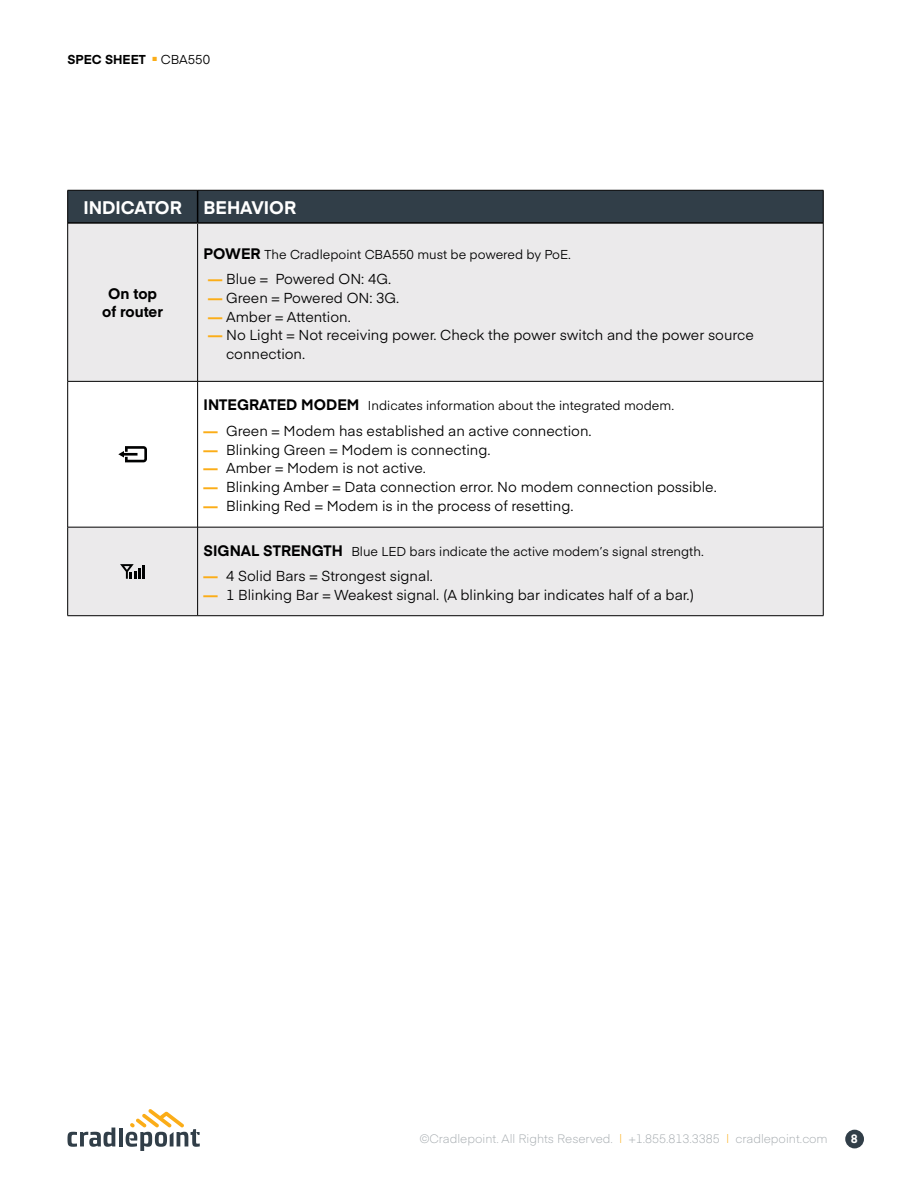
<style>
.page{position:relative;width:918px;height:1188px;background:#fff}
.page>*{position:absolute;margin:0;border:0;box-sizing:border-box;transform-origin:0 0}
.t1{font:700 18px "Eina 01";color:#fff}
.t2{font:700 15px/18px "Eina 01";color:#000;text-align:center}
.t3{font:14.25px/18.8px "Eina 01";color:#000}
.t4{font:12.75px "Eina 01";color:#000}
.t5{font:700 12.75px "Eina 01";color:#000}
.t6{font:300 12px "Eina 01";color:#a3a9ad}
.t7{font:700 12px "Eina 01";color:#fff}
.s1{font-weight:400}
.s2{font-weight:700;font-size:15px}
.s3{font-weight:700;color:#fbad18}
.s4{color:#fbad18}
</style>
<div class="page">
<div style="left:845px;top:1130px;width:19px;height:18px;background:#313e48;border-radius:50%"></div>
<svg style="left:68px;top:1128px;width:47px;height:19px"></svg>
<hr style="left:119px;top:1128px;width:4px;height:18px;background:#313e48">
<svg style="left:126px;top:1109px;width:74px;height:42px"></svg>
<div style="left:68px;top:191px;width:755px;height:31px;background:#313e48"></div>
<svg style="left:68px;top:224px;width:755px;height:391px;fill:#ebeaeb"></svg>
<hr style="left:68px;top:190px;width:130px;height:1px;background:#000">
<hr style="left:67px;top:190px;width:1px;height:33px;background:#000">
<hr style="left:198px;top:190px;width:625px;height:1px;background:#000">
<hr style="left:823px;top:190px;width:1px;height:33px;background:#000">
<hr style="left:197px;top:190px;width:1px;height:32px;background:#000">
<hr style="left:68px;top:222px;width:130px;height:2px;background:#000">
<hr style="left:198px;top:222px;width:625px;height:2px;background:#000">
<hr style="left:67px;top:223px;width:1px;height:158px;background:#000">
<hr style="left:68px;top:381px;width:130px;height:1px;background:#000">
<hr style="left:67px;top:382px;width:1px;height:145px;background:#000">
<hr style="left:68px;top:527px;width:130px;height:1px;background:#000">
<hr style="left:67px;top:527px;width:1px;height:89px;background:#000">
<hr style="left:68px;top:615px;width:130px;height:1px;background:#000">
<hr style="left:197px;top:224px;width:1px;height:157px;background:#000">
<hr style="left:823px;top:223px;width:1px;height:158px;background:#000">
<hr style="left:198px;top:381px;width:625px;height:1px;background:#000">
<hr style="left:197px;top:382px;width:1px;height:145px;background:#000">
<hr style="left:823px;top:382px;width:1px;height:145px;background:#000">
<hr style="left:198px;top:527px;width:625px;height:1px;background:#000">
<hr style="left:197px;top:527px;width:1px;height:89px;background:#000">
<hr style="left:823px;top:527px;width:1px;height:89px;background:#000">
<hr style="left:198px;top:615px;width:625px;height:1px;background:#000">
<svg style="left:118px;top:446px;width:29px;height:16px"></svg>
<svg style="left:120px;top:564px;width:25px;height:15px"></svg>
<p class="t5" style="left:68px;top:50px;width:144px">SPEC SHEET <sup>■</sup> <span class="s1">CBA550</span></p>
<p class="t1" style="left:83px;top:194px;width:214px">INDICATOR BEHAVIOR</p>
<p class="t2" style="left:102px;top:284px;width:62px">On top of router</p>
<p class="t4" style="left:204px;top:244px;width:369px"><span class="s2">POWER</span> The Cradlepoint CBA550 must be powered by PoE.</p>
<p class="t3" style="left:208px;top:269px;width:185px"><span class="s3">—</span> Blue = Powered ON: 4G.</p>
<p class="t3" style="left:208px;top:287px;width:193px"><span class="s3">—</span> Green = Powered ON: 3G.</p>
<p class="t3" style="left:208px;top:306px;width:144px"><span class="s3">—</span> Amber = Attention.</p>
<p class="t3" style="left:226px;top:325px;width:529px;text-indent:-18px"><span class="s3">—</span> No Light = Not receiving power. Check the power switch and the power source connection.</p>
<p class="t4" style="left:204px;top:396px;width:472px"><span class="s2">INTEGRATED MODEM</span> Indicates information about the integrated modem.</p>
<p class="t3" style="left:204px;top:420px;width:390px"><span class="s3">—</span> Green = Modem has established an active connection.</p>
<p class="t3" style="left:204px;top:439px;width:288px"><span class="s3">—</span> Blinking Green = Modem is connecting.</p>
<p class="t3" style="left:204px;top:458px;width:224px"><span class="s3">—</span> Amber = Modem is not active.</p>
<p class="t3" style="left:204px;top:477px;width:515px"><span class="s3">—</span> Blinking Amber = Data connection error. No modem connection possible.</p>
<p class="t3" style="left:204px;top:495px;width:371px"><span class="s3">—</span> Blinking Red = Modem is in the process of resetting.</p>
<p class="t4" style="left:204px;top:542px;width:502px"><span class="s2">SIGNAL STRENGTH</span> Blue LED bars indicate the active modem’s signal strength.</p>
<p class="t3" style="left:204px;top:566px;width:231px"><span class="s3">—</span> 4 Solid Bars = Strongest signal.</p>
<p class="t3" style="left:204px;top:584px;width:492px"><span class="s3">—</span> 1 Blinking Bar = Weakest signal. (A blinking bar indicates half of a bar.)</p>
<p class="t6" style="left:420px;top:1130px;width:409px">©Cradlepoint. All Rights Reserved. <span class="s4">|</span> +1.855.813.3385 <span class="s4">|</span> cradlepoint.com</p>
<p class="t7" style="left:851px;top:1130px;width:8px">8</p>
</div>
